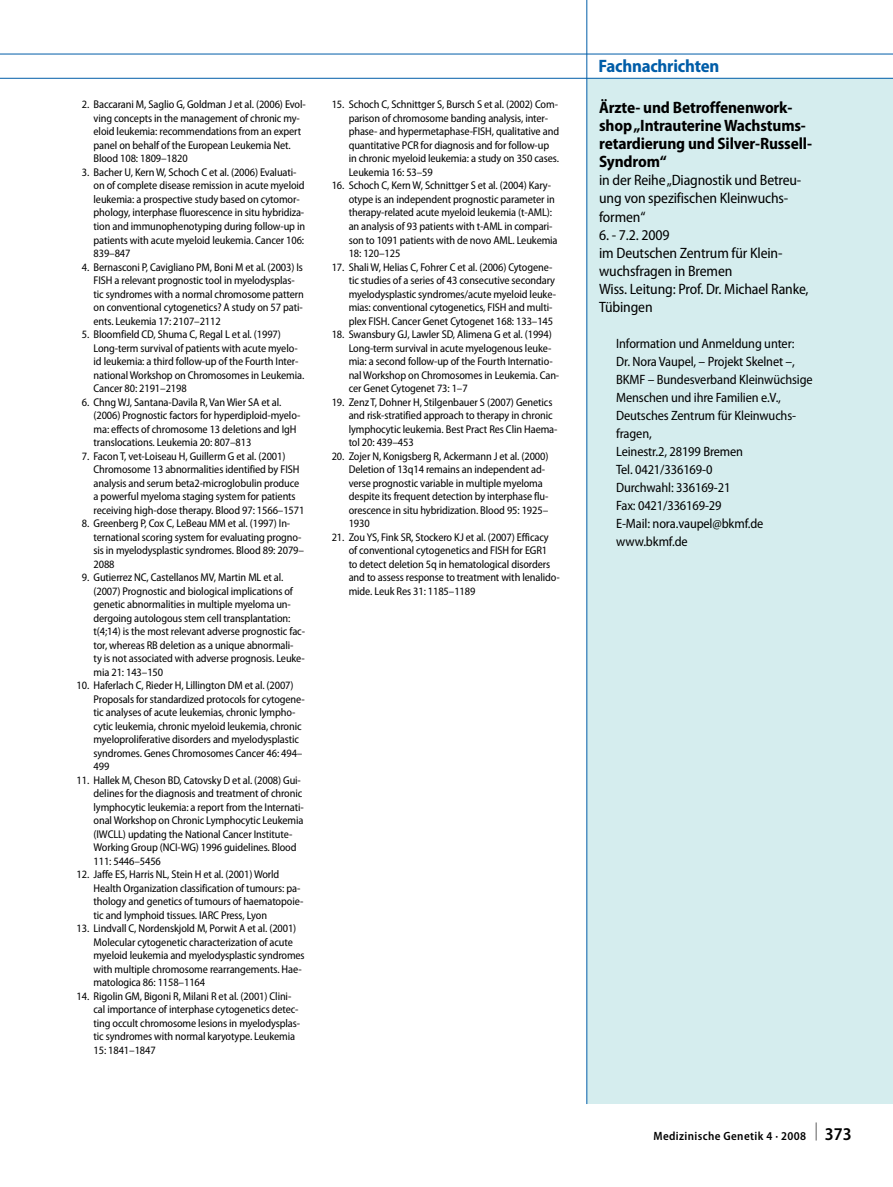
<style>
.page{position:relative;width:893px;height:1187px;background:#fff}
.page>*{position:absolute;margin:0;border:0;box-sizing:border-box;transform-origin:0 0}
._001_rubrik{font:700 semi-condensed 18px "Myriad Pro";letter-spacing:-.01em;color:#005da8}
._302_BB_FN_headline{font:700 semi-condensed 16.5px/18px "Myriad Pro";letter-spacing:-.01em;color:#000}
._303_BB_FN_subhead{font:semi-condensed 15px/18px "Myriad Pro";letter-spacing:-.01em;color:#000}
._307_BB_FN_text_mit{font:semi-condensed 13.5px/18px "Myriad Pro";letter-spacing:-.01em;color:#000}
.t1{font:600 semi-condensed 12px "Myriad Pro";letter-spacing:.03em;color:#000}
._023_literatur{font:semi-condensed 11.25px/13.5px "Myriad Pro";letter-spacing:-.01em;color:#000}
.s1{font-size:18px}
</style>
<div class="page">
<hr style="left:0;top:54px;width:893px;height:1px;background:#005da8">
<div style="left:587px;top:78px;width:306px;height:1025px;background:#d5edee"></div>
<hr style="left:586px;top:0;width:1px;height:1103px;background:#005da8">
<hr style="left:0;top:78px;width:893px;height:1px;background:#005da8">
<p class="_023_literatur" style="left:94px;top:98px;width:214px;text-indent:-12px">2. Baccarani M, Saglio G, Goldman J et al. (2006) Evol&shy;ving concepts in the management of chronic my&shy;eloid leukemia: recommendations from an expert panel on behalf of the European Leukemia Net.<br>Blood 108: 1809–1820</p>
<p class="_023_literatur" style="left:94px;top:166px;width:213px;text-indent:-12px">3. Bacher U, KernW, Schoch C et al. (2006) Evaluati&shy;on of complete disease remission in acute myeloid leukemia: a prospective study based on cytomor&shy;phology, interphase fluorescence in situ hybridiza&shy;tion and immunophenotyping during follow-up in patients with acute myeloid leukemia. Cancer 106:<br>839–847</p>
<p class="_023_literatur" style="left:94px;top:260px;width:212px;text-indent:-12px">4. Bernasconi P, Cavigliano PM, Boni M et al. (2003) Is FISH a relevant prognostic tool in myelodysplas&shy;tic syndromes with a normal chromosome pattern on conventional cytogenetics? A study on 57 pati&shy;ents. Leukemia 17: 2107–2112</p>
<p class="_023_literatur" style="left:94px;top:328px;width:212px;text-indent:-12px">5. Bloomfield CD, Shuma C, Regal L et al. (1997)<br>Long-term survival of patients with acute myelo&shy;id leukemia: a third follow-up of the Fourth Inter&shy;nationalWorkshop on Chromosomes in Leukemia.<br>Cancer 80: 2191–2198</p>
<p class="_023_literatur" style="left:94px;top:395px;width:208px;text-indent:-12px">6. ChngWJ, Santana-Davila R, VanWier SA et al. (2006) Prognostic factors for hyperdiploid-myelo&shy;ma: effects of chromosome 13 deletions and IgH translocations. Leukemia 20: 807–813</p>
<p class="_023_literatur" style="left:94px;top:449px;width:212px;text-indent:-12px">7. Facon T, vet-Loiseau H, Guillerm G et al. (2001)<br>Chromosome 13 abnormalities identified by FISH analysis and serum beta2-microglobulin produce a powerful myeloma staging system for patients receiving high-dose therapy. Blood 97: 1566–1571</p>
<p class="_023_literatur" style="left:94px;top:517px;width:212px;text-indent:-12px">8. Greenberg P, Cox C, LeBeau MM et al. (1997) In&shy;ternational scoring system for evaluating progno&shy;sis in myelodysplastic syndromes. Blood 89: 2079– 2088</p>
<p class="_023_literatur" style="left:94px;top:571px;width:213px;text-indent:-12px">9. Gutierrez NC, Castellanos MV, Martin ML et al. (2007) Prognostic and biological implications of genetic abnormalities in multiple myeloma un&shy;dergoing autologous stem cell transplantation: t(4;14) is the most relevant adverse prognostic fac&shy;tor, whereas RB deletion as a unique abnormali-<br>ty is not associated with adverse prognosis. Leuke&shy;mia 21: 143–150</p>
<p class="_023_literatur" style="left:94px;top:679px;width:213px;text-indent:-17px">10. Haferlach C, Rieder H, Lillington DM et al. (2007)<br>Proposals for standardized protocols for cytogene&shy;tic analyses of acute leukemias, chronic lympho&shy;cytic leukemia, chronic myeloid leukemia, chronic myeloproliferative disorders and myelodysplastic syndromes. Genes Chromosomes Cancer 46: 494– 499</p>
<p class="_023_literatur" style="left:94px;top:773px;width:212px;text-indent:-17px">11. Hallek M, Cheson BD, Catovsky D et al. (2008) Gui&shy;delines for the diagnosis and treatment of chronic lymphocytic leukemia: a report from the Internati&shy;onalWorkshop on Chronic Lymphocytic Leukemia (IWCLL) updating the National Cancer Institute-Working Group (NCI-WG) 1996 guidelines. Blood 111: 5446–5456</p>
<p class="_023_literatur" style="left:94px;top:868px;width:211px;text-indent:-17px">12. Jaffe ES, Harris NL, Stein H et al. (2001)World Health Organization classification of tumours: pa&shy;thology and genetics of tumours of haematopoie&shy;tic and lymphoid tissues. IARC Press, Lyon</p>
<p class="_023_literatur" style="left:94px;top:922px;width:213px;text-indent:-17px">13. Lindvall C, Nordenskjold M, Porwit A et al. (2001)<br>Molecular cytogenetic characterization of acute myeloid leukemia and myelodysplastic syndromes with multiple chromosome rearrangements. Hae&shy;matologica 86: 1158–1164</p>
<p class="_023_literatur" style="left:94px;top:989px;width:208px;text-indent:-17px">14. Rigolin GM, Bigoni R, Milani R et al. (2001) Clini&shy;cal importance of interphase cytogenetics detec&shy;ting occult chromosome lesions in myelodysplas&shy;tic syndromes with normal karyotype. Leukemia 15: 1841–1847</p>
<p class="_023_literatur" style="left:349px;top:98px;width:212px;text-indent:-17px">15. Schoch C, Schnittger S, Bursch S et al. (2002) Com&shy;parison of chromosome banding analysis, inter&shy;phase- and hypermetaphase-FISH, qualitative and quantitative PCR for diagnosis and for follow-up in chronic myeloid leukemia: a study on 350 cases.<br>Leukemia 16: 53–59</p>
<p class="_023_literatur" style="left:349px;top:179px;width:210px;text-indent:-17px">16. Schoch C, KernW, Schnittger S et al. (2004) Kary&shy;otype is an independent prognostic parameter in therapy-related acute myeloid leukemia (t-AML): an analysis of 93 patients with t-AML in compari&shy;son to 1091 patients with de novo AML. Leukemia 18: 120–125</p>
<p class="_023_literatur" style="left:349px;top:260px;width:209px;text-indent:-17px">17. ShaliW, Helias C, Fohrer C et al. (2006) Cytogene&shy;tic studies of a series of 43 consecutive secondary myelodysplastic syndromes/acute myeloid leuke&shy;mias: conventional cytogenetics, FISH and multi&shy;plex FISH. Cancer Genet Cytogenet 168: 133–145</p>
<p class="_023_literatur" style="left:349px;top:328px;width:212px;text-indent:-17px">18. Swansbury GJ, Lawler SD, Alimena G et al. (1994)<br>Long-term survival in acute myelogenous leuke&shy;mia: a second follow-up of the Fourth Internatio&shy;nalWorkshop on Chromosomes in Leukemia. Can&shy;cer Genet Cytogenet 73: 1–7</p>
<p class="_023_literatur" style="left:349px;top:395px;width:210px;text-indent:-17px">19. Zenz T, Dohner H, Stilgenbauer S (2007) Genetics and risk-stratified approach to therapy in chronic lymphocytic leukemia. Best Pract Res Clin Haema&shy;tol 20: 439–453</p>
<p class="_023_literatur" style="left:349px;top:449px;width:201px;text-indent:-17px">20. Zojer N, Konigsberg R, Ackermann J et al. (2000)<br>Deletion of 13q14 remains an independent ad&shy;verse prognostic variable in multiple myeloma despite its frequent detection by interphase flu&shy;orescence in situ hybridization. Blood 95: 1925– 1930</p>
<p class="_023_literatur" style="left:349px;top:530px;width:213px;text-indent:-17px">21. Zou YS, Fink SR, Stockero KJ et al. (2007) Efficacy of conventional cytogenetics and FISH for EGR1<br>to detect deletion 5q in hematological disorders and to assess response to treatment with lenalido&shy;mide. Leuk Res 31: 1185–1189</p>
<p class="_001_rubrik" style="left:598px;top:55px;width:123px">Fachnachrichten</p>
<p class="_302_BB_FN_headline" style="left:599px;top:99px;width:214px">Ärzte- und Betroffenenwork&shy;shop „Intrauterine Wachstums&shy;retardierung und Silver-Russell-<br>Syndrom“</p>
<p class="_303_BB_FN_subhead" style="left:599px;top:172px;width:204px">in der Reihe„Diagnostik und Betreu&shy;ung von spezifischen Kleinwuchs&shy;formen“</p>
<p class="_303_BB_FN_subhead" style="left:599px;top:226px;width:72px">6. - 7.2. 2009</p>
<p class="_303_BB_FN_subhead" style="left:599px;top:244px;width:185px">im Deutschen Zentrum für Klein&shy;wuchsfragen in Bremen</p>
<p class="_303_BB_FN_subhead" style="left:599px;top:280px;width:211px">Wiss. Leitung: Prof. Dr. Michael Ranke,<br>Tübingen</p>
<p class="_307_BB_FN_text_mit" style="left:616px;top:334px;width:180px">Information und Anmeldung unter:</p>
<p class="_307_BB_FN_text_mit" style="left:616px;top:352px;width:180px">Dr. Nora Vaupel, – Projekt Skelnet –,</p>
<p class="_307_BB_FN_text_mit" style="left:616px;top:370px;width:198px">BKMF – Bundesverband Kleinwüchsige</p>
<p class="_307_BB_FN_text_mit" style="left:616px;top:388px;width:166px">Menschen und ihre Familien e.V.,</p>
<p class="_307_BB_FN_text_mit" style="left:616px;top:406px;width:182px">Deutsches Zentrum für Kleinwuchs&shy;fragen,</p>
<p class="_307_BB_FN_text_mit" style="left:616px;top:442px;width:128px">Leinestr.2, 28199 Bremen</p>
<p class="_307_BB_FN_text_mit" style="left:616px;top:460px;width:98px">Tel. 0421/336169-0</p>
<p class="_307_BB_FN_text_mit" style="left:616px;top:478px;width:116px">Durchwahl: 336169-21</p>
<p class="_307_BB_FN_text_mit" style="left:616px;top:496px;width:107px">Fax: 0421/336169-29</p>
<p class="_307_BB_FN_text_mit" style="left:616px;top:514px;width:149px">E-Mail: nora.vaupel@bkmf.de</p>
<p class="_307_BB_FN_text_mit" style="left:616px;top:532px;width:73px">www.bkmf.de</p>
<p class="t1" style="left:653px;top:1129px;width:200px">Medizinische Genetik 4 · 2008 <sup>|</sup> <span class="s1">373</span></p>
</div>
